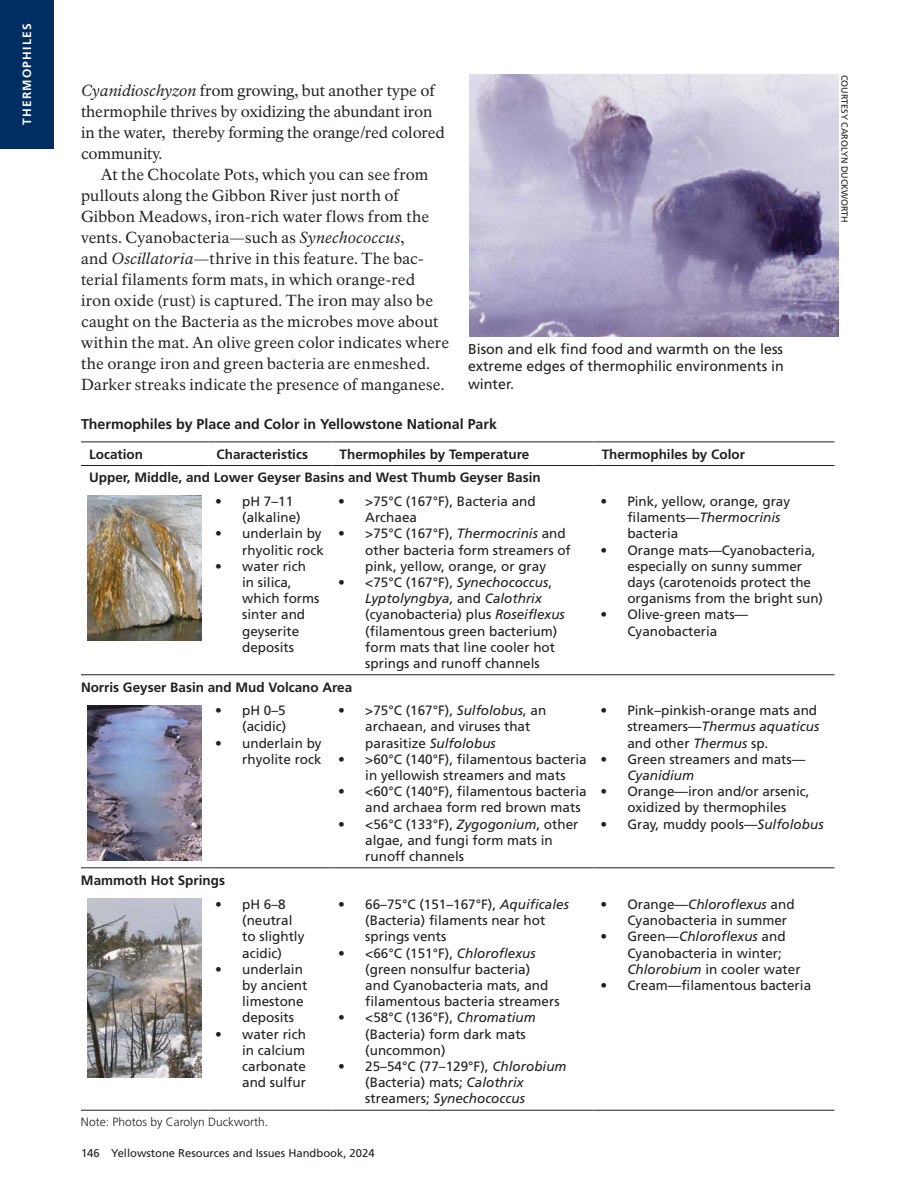
<style>
.page{position:relative;width:918px;height:1188px;background:#fff}
.page>*{position:absolute;margin:0;border:0;box-sizing:border-box;transform-origin:0 0}
.Body_Text__following_paragraphs{font:15.75px/21px "NPS Rawlinson OT";color:#231f20}
.Graphic_Caption{font:14.25px/17.1px "Frutiger LT Std";color:#231f20;text-align:justify}
.Table_Title{font:700 14.25px "Frutiger LT Std";color:#231f20}
.t1{font:13.5px/16.2px "Frutiger LT Std";color:#231f20}
.Column_Heading{font:700 13.5px "Frutiger LT Std";color:#231f20}
.Table_Notes{font:300 12px "Frutiger LT Std";color:#231f20}
.t2{font:700 12px "Frutiger LT Std";letter-spacing:.1em;color:#fff}
.t3{font:11.25px "Frutiger LT Std";color:#231f20}
.Graphic_Credit{font:9px "Frutiger LT Std";color:#231f20}
.s1{font-style:italic}
</style>
<div class="page">
<div style="left:0;top:0;width:54px;height:148px;background:#002d62"></div>
<img style="left:469px;top:75px;width:369px;height:262px">
<hr style="left:81px;top:442px;width:127px;height:1px;background:#231f20">
<hr style="left:208px;top:442px;width:124px;height:1px;background:#231f20">
<hr style="left:594px;top:442px;width:240px;height:1px;background:#231f20">
<hr style="left:332px;top:442px;width:262px;height:1px;background:#231f20">
<hr style="left:81px;top:465px;width:127px;height:1px;background:#231f20">
<hr style="left:208px;top:465px;width:124px;height:1px;background:#231f20">
<hr style="left:332px;top:465px;width:262px;height:1px;background:#231f20">
<hr style="left:594px;top:465px;width:240px;height:1px;background:#231f20">
<hr style="left:81px;top:674px;width:127px;height:1px;background:#231f20">
<hr style="left:208px;top:674px;width:124px;height:1px;background:#231f20">
<hr style="left:332px;top:674px;width:262px;height:1px;background:#231f20">
<hr style="left:594px;top:674px;width:240px;height:1px;background:#231f20">
<hr style="left:81px;top:867px;width:127px;height:1px;background:#231f20">
<hr style="left:208px;top:867px;width:124px;height:1px;background:#231f20">
<hr style="left:332px;top:867px;width:262px;height:1px;background:#231f20">
<hr style="left:594px;top:867px;width:240px;height:1px;background:#231f20">
<hr style="left:81px;top:1110px;width:127px;height:1px;background:#231f20">
<hr style="left:208px;top:1110px;width:124px;height:1px;background:#231f20">
<hr style="left:332px;top:1110px;width:262px;height:1px;background:#231f20">
<hr style="left:594px;top:1110px;width:240px;height:1px;background:#231f20">
<img style="left:88px;top:496px;width:113px;height:145px">
<img style="left:88px;top:705px;width:113px;height:155px">
<img style="left:88px;top:899px;width:113px;height:178px">
<p class="t2" style="left:20px;top:125px;width:103px;rotate:-90deg">THERMOPHILES</p>
<p class="Body_Text__following_paragraphs" style="left:81px;top:80px;width:365px"><span class="s1">Cyanidioschyzon</span> from growing, but another type of thermophile thrives by oxidizing the abundant iron in the water, thereby forming the orange/red colored community.</p>
<p class="Body_Text__following_paragraphs" style="left:81px;top:164px;width:370px;text-indent:20px">At the Chocolate Pots, which you can see from pullouts along the Gibbon River just north of Gibbon Meadows, iron-rich water flows from the vents. Cyanobacteria—such as <span class="s1">Synechococcus</span>,<br>and <span class="s1">Oscillatoria</span>—thrive in this feature. The bac&shy;terial filaments form mats, in which orange-red<br>iron oxide (rust) is captured. The iron may also be caught on the Bacteria as the microbes move about within the mat. An olive green color indicates where the orange iron and green bacteria are enmeshed.<br>Darker streaks indicate the presence of manganese.</p>
<p class="Graphic_Caption" style="left:468px;top:341px;width:317px">Bison and elk find food and warmth on the less extreme edges of thermophilic environments in winter.</p>
<p class="Table_Title" style="left:81px;top:415px;width:418px">Thermophiles by Place and Color in Yellowstone National Park</p>
<p class="Column_Heading" style="left:89px;top:446px;width:55px">Location</p>
<p class="Column_Heading" style="left:217px;top:446px;width:93px">Characteristics</p>
<p class="Column_Heading" style="left:340px;top:446px;width:191px">Thermophiles by Temperature</p>
<p class="Column_Heading" style="left:602px;top:446px;width:145px">Thermophiles by Color</p>
<p class="Column_Heading" style="left:89px;top:470px;width:453px">Upper, Middle, and Lower Geyser Basins and West Thumb Geyser Basin</p>
<p class="t1" style="left:242px;top:493px;width:60px;text-indent:-27px">• pH 7–11 (alkaline)</p>
<p class="t1" style="left:215px;top:526px;width:110px;text-align:right">• underlain by rhyolitic rock</p>
<p class="t1" style="left:242px;top:558px;width:79px;text-indent:-27px">• water rich in silica, which forms sinter and geyserite deposits</p>
<p class="t1" style="left:365px;top:493px;width:172px;text-indent:-27px">• &gt;75°C (167°F), Bacteria and<br>Archaea</p>
<p class="t1" style="left:365px;top:526px;width:207px;text-indent:-27px">• &gt;75°C (167°F), <span class="s1">Thermocrinis</span> and other bacteria form streamers of pink, yellow, orange, or gray</p>
<p class="t1" style="left:365px;top:574px;width:201px;text-indent:-27px">• &lt;75°C (167°F), <span class="s1">Synechococcus</span>,<br><span class="s1">Lyptolyngbya</span>, and <span class="s1">Calothrix </span>(cyanobacteria) plus <span class="s1">Roseiflexus </span>(filamentous green bacterium) form mats that line cooler hot springs and runoff channels</p>
<p class="t1" style="left:627px;top:493px;width:164px;text-indent:-27px">• Pink, yellow, orange, gray filaments—<span class="s1">Thermocrinis </span>bacteria</p>
<p class="t1" style="left:627px;top:542px;width:197px;text-indent:-27px">• Orange mats—Cyanobacteria, especially on sunny summer days (carotenoids protect the organisms from the bright sun)</p>
<p class="t1" style="left:600px;top:607px;width:149px;text-align:center">• Olive-green mats—<br>Cyanobacteria</p>
<p class="Column_Heading" style="left:81px;top:679px;width:273px">Norris Geyser Basin and Mud Volcano Area</p>
<p class="t1" style="left:215px;top:703px;width:73px;text-align:right">• pH 0–5 (acidic)</p>
<p class="t1" style="left:215px;top:735px;width:108px;text-align:right">• underlain by rhyolite rock</p>
<p class="t1" style="left:365px;top:703px;width:182px;text-indent:-27px">• &gt;75°C (167°F), <span class="s1">Sulfolobus</span>, an archaean, and viruses that parasitize <span class="s1">Sulfolobus</span></p>
<p class="t1" style="left:338px;top:751px;width:250px;text-align:center">• &gt;60°C (140°F), filamentous bacteria in yellowish streamers and mats</p>
<p class="t1" style="left:365px;top:784px;width:223px;text-indent:-27px">• &lt;60°C (140°F), filamentous bacteria and archaea form red brown mats</p>
<p class="t1" style="left:365px;top:816px;width:215px;text-indent:-27px">• &lt;56°C (133°F), <span class="s1">Zygogonium</span>, other algae, and fungi form mats in runoff channels</p>
<p class="Column_Heading" style="left:81px;top:872px;width:146px">Mammoth Hot Springs</p>
<p class="t1" style="left:242px;top:896px;width:64px;text-indent:-27px">• pH 6–8 (neutral to slightly acidic)</p>
<p class="t1" style="left:242px;top:961px;width:67px;text-indent:-27px">• underlain by ancient limestone deposits</p>
<p class="t1" style="left:242px;top:1026px;width:65px;text-align:justify;text-indent:-27px">• water rich in calcium carbonate and sulfur</p>
<p class="Table_Notes" style="left:81px;top:1115px;width:189px">Note: Photos by Carolyn Duckworth.</p>
<p class="t1" style="left:365px;top:896px;width:205px;text-indent:-27px">• 66–75°C (151–167°F), <span class="s1">Aquificales </span>(Bacteria) filaments near hot springs vents</p>
<p class="t1" style="left:365px;top:945px;width:196px;text-indent:-27px">• &lt;66°C (151°F), <span class="s1">Chloroflexus </span>(green nonsulfur bacteria)<br>and Cyanobacteria mats, and filamentous bacteria streamers</p>
<p class="t1" style="left:365px;top:1010px;width:172px;text-indent:-27px">• &lt;58°C (136°F), <span class="s1">Chromatium </span>(Bacteria) form dark mats (uncommon)</p>
<p class="t1" style="left:365px;top:1058px;width:203px;text-indent:-27px">• 25–54°C (77–129°F), <span class="s1">Chlorobium </span>(Bacteria) mats; <span class="s1">Calothrix </span>streamers; <span class="s1">Synechococcus</span></p>
<p class="t3" style="left:81px;top:1147px;width:295px">146 Yellowstone Resources and Issues Handbook, 2024</p>
<p class="t1" style="left:627px;top:703px;width:194px;text-indent:-27px">• Pink–pinkish-orange mats and streamers—<span class="s1">Thermus aquaticus </span>and other <span class="s1">Thermus</span> sp.</p>
<p class="t1" style="left:627px;top:751px;width:179px;text-indent:-27px">• Green streamers and mats—<br><span class="s1">Cyanidium</span></p>
<p class="t1" style="left:600px;top:784px;width:211px;text-align:center">• Orange—iron and/or arsenic, oxidized by thermophiles</p>
<p class="t1" style="left:600px;top:816px;width:225px">• Gray, muddy pools—<span class="s1">Sulfolobus</span></p>
<p class="t1" style="left:627px;top:896px;width:169px;text-indent:-27px">• Orange—<span class="s1">Chloroflexus</span> and<br>Cyanobacteria in summer</p>
<p class="t1" style="left:627px;top:929px;width:175px;text-indent:-27px">• Green—<span class="s1">Chloroflexus</span> and<br>Cyanobacteria in winter;<br><span class="s1">Chlorobium</span> in cooler water</p>
<p class="t1" style="left:600px;top:977px;width:212px">• Cream—filamentous bacteria</p>
<p class="Graphic_Credit" style="left:850px;top:75px;width:149px;rotate:90deg">COURTESY CAROLYN DUCKWORTH</p>
</div>
